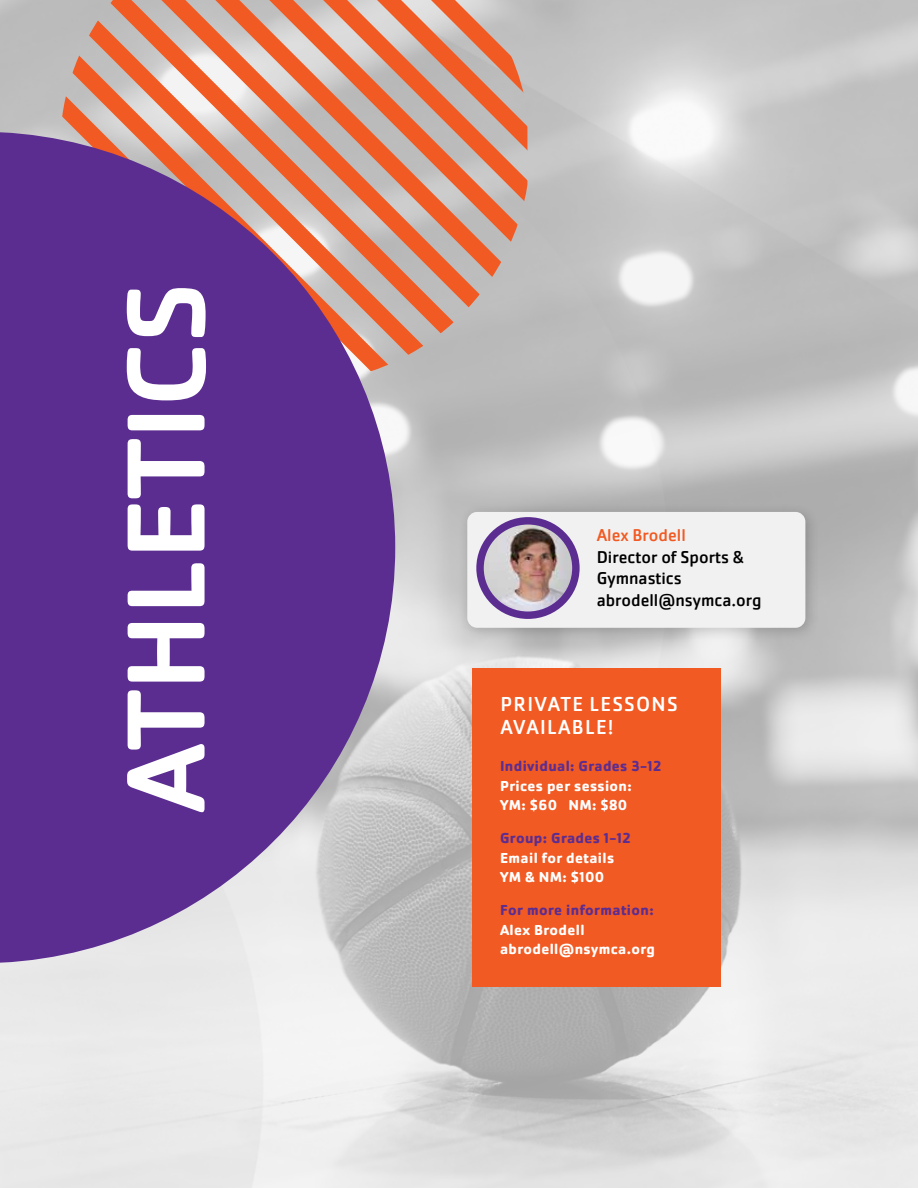
<style>
.page{position:relative;width:918px;height:1188px;background:#fff}
.page>*{position:absolute;margin:0;border:0;box-sizing:border-box;transform-origin:0 0}
.t1{font:500 115.2px "Cachet Pro";color:#fff}
.t2{font:21px/22.5px "Cachet Pro";letter-spacing:.06em;color:#fff}
.t3{font:17.85px/21.8px "Cachet Pro";color:#000}
.t4{font:17.85px "Cachet Pro";color:#f15a22}
.t5{font:700 15px/19.5px "Cachet Pro";letter-spacing:.025em;color:#fff}
.t6{font:700 15px "Cachet Pro";letter-spacing:.025em;color:#5c2d91}
</style>
<div class="page">
<img style="left:0;top:0;width:918px;height:1188px">
<div style="left:472px;top:669px;width:249px;height:318px;background:#f15a22"></div>
<div style="left:458px;top:502px;width:362px;height:141px;background:#000;opacity:.2"></div>
<div style="left:467px;top:512px;width:338px;height:116px;background:#f1f1f2;border-radius:10px"></div>
<img style="left:483px;top:521px;width:90px;height:94px">
<div style="left:476px;top:517px;width:104px;height:102px;border:7px solid #5c2d91;border-radius:50%"></div>
<svg style="left:37px;top:0;width:490px;height:383px"></svg>
<svg style="left:0;top:132px;width:395px;height:831px;fill:#5c2d91"></svg>
<h1 class="t1" style="left:99px;top:812px;width:531px;rotate:-90deg">ATHLETICS</h1>
<p class="t4" style="left:597px;top:525px;width:91px">Alex Brodell</p>
<p class="t3" style="left:597px;top:546px;width:166px">Director of Sports &amp;<br>Gymnastics abrodell@nsymca.org</p>
<h2 class="t2" style="left:500px;top:693px;width:179px">PRIVATE LESSONS<br>AVAILABLE!</h2>
<p class="t6" style="left:500px;top:757px;width:163px">Individual: Grades 3-12</p>
<p class="t5" style="left:500px;top:776px;width:133px">Prices per session:<br>YM: $60 NM: $80</p>
<p class="t6" style="left:500px;top:829px;width:132px">Group: Grades 1-12</p>
<p class="t5" style="left:500px;top:848px;width:116px">Email for details<br>YM &amp; NM: $100</p>
<p class="t6" style="left:500px;top:901px;width:155px">For more information:</p>
<p class="t5" style="left:500px;top:920px;width:156px">Alex Brodell abrodell@nsymca.org</p>
</div>
